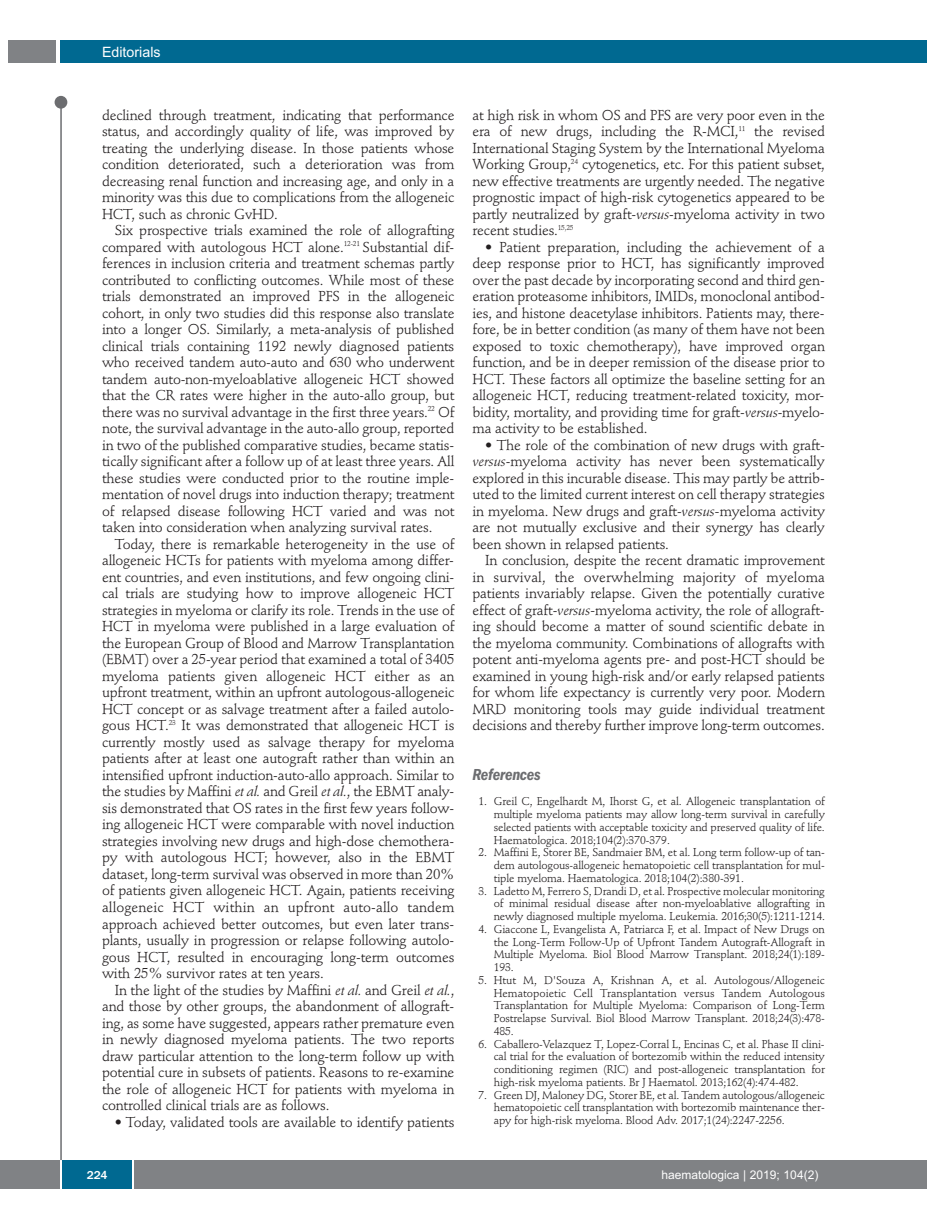
<style>
.page{position:relative;width:927px;height:1225px;background:#fff}
.page>*{position:absolute;margin:0;border:0;box-sizing:border-box;transform-origin:0 0}
.t1{font:italic 600 condensed 16.5px "Franklin Gothic";letter-spacing:-.015em;color:#6c6d70}
.t2{font:14.25px/16.5px "Stempel Schneidler";letter-spacing:-.015em;color:#231f20;text-align:justify}
.t3{font:14.25px "Arial";color:#fff}
.t4{font:12px "Arial";color:#fff}
.t5{font:500 12px "Franklin Gothic";color:#fff}
.t6{font:11.25px/12.8px "Stempel Schneidler";letter-spacing:-.015em;color:#231f20;text-align:justify}
.s1{font-style:italic}
</style>
<div class="page">
<div style="left:911px;top:40px;width:16px;height:22px;background:#006991"></div>
<div style="left:910px;top:1160px;width:17px;height:28px;background:#808285"></div>
<div style="left:60px;top:40px;width:852px;height:22px;background:#006991"></div>
<div style="left:9px;top:40px;width:47px;height:22px;background:#808285"></div>
<div style="left:0;top:1160px;width:911px;height:28px;background:#808285"></div>
<div style="left:62px;top:1160px;width:71px;height:28px;background:#006991"></div>
<hr style="left:60px;top:1160px;width:2px;height:28px;background:#fff">
<svg style="left:133px;top:1160px;width:1px;height:28px"></svg>
<div style="left:55px;top:96px;width:12px;height:13px;background:#6c6d70;border-radius:50%"></div>
<hr style="left:60px;top:99px;width:2px;height:1061px;background:#6c6d70">
<p class="t3" style="left:102px;top:44px;width:60px">Editorials</p>
<p class="t2" style="left:102px;top:108px;width:354px">declined through treatment, indicating that performance status, and accordingly quality of life, was improved by treating the underlying disease. In those patients whose condition deteriorated, such a deterioration was from decreasing renal function and increasing age, and only in a minority was this due to complications from the allogeneic HCT, such as chronic GvHD.</p>
<p class="t2" style="left:102px;top:223px;width:354px;text-indent:13px">Six prospective trials examined the role of allografting compared with autologous HCT alone.<sup>12-21</sup> Substantial dif&shy;ferences in inclusion criteria and treatment schemas partly contributed to conflicting outcomes. While most of these trials demonstrated an improved PFS in the allogeneic cohort, in only two studies did this response also translate into a longer OS. Similarly, a meta-analysis of published clinical trials containing 1192 newly diagnosed patients who received tandem auto-auto and 630 who underwent tandem auto-non-myeloablative allogeneic HCT showed that the CR rates were higher in the auto-allo group, but there was no survival advantage in the first three years.<sup>22</sup> Of note, the survival advantage in the auto-allo group, reported in two of the published comparative studies, became statis&shy;tically significant after a follow up of at least three years. All these studies were conducted prior to the routine imple&shy;mentation of novel drugs into induction therapy; treatment of relapsed disease following HCT varied and was not taken into consideration when analyzing survival rates.</p>
<p class="t2" style="left:102px;top:537px;width:354px;text-indent:13px">Today, there is remarkable heterogeneity in the use of allogeneic HCTs for patients with myeloma among differ&shy;ent countries, and even institutions, and few ongoing clini&shy;cal trials are studying how to improve allogeneic HCT strategies in myeloma or clarify its role. Trends in the use of HCT in myeloma were published in a large evaluation of the European Group of Blood and Marrow Transplantation (EBMT) over a 25-year period that examined a total of 3405 myeloma patients given allogeneic HCT either as an upfront treatment, within an upfront autologous-allogeneic HCT concept or as salvage treatment after a failed autolo&shy;gous HCT.<sup>23</sup> It was demonstrated that allogeneic HCT is currently mostly used as salvage therapy for myeloma patients after at least one autograft rather than within an intensified upfront induction-auto-allo approach. Similar to the studies by Maffini <span class="s1">et al.</span> and Greil <span class="s1">et al.</span>, the EBMT analy&shy;sis demonstrated that OS rates in the first few years follow&shy;ing allogeneic HCT were comparable with novel induction strategies involving new drugs and high-dose chemothera&shy;py with autologous HCT; however, also in the EBMT dataset, long-term survival was observed in more than 20% of patients given allogeneic HCT. Again, patients receiving allogeneic HCT within an upfront auto-allo tandem approach achieved better outcomes, but even later trans&shy;plants, usually in progression or relapse following autolo&shy;gous HCT, resulted in encouraging long-term outcomes with 25% survivor rates at ten years.</p>
<p class="t2" style="left:102px;top:982px;width:354px;text-indent:13px">In the light of the studies by Maffini <span class="s1">et al.</span> and Greil <span class="s1">et al.</span>, and those by other groups, the abandonment of allograft&shy;ing, as some have suggested, appears rather premature even in newly diagnosed myeloma patients. The two reports draw particular attention to the long-term follow up with potential cure in subsets of patients. Reasons to re-examine the role of allogeneic HCT for patients with myeloma in controlled clinical trials are as follows.</p>
<p class="t2" style="left:115px;top:1114px;width:341px">• Today, validated tools are available to identify patients</p>
<p class="t2" style="left:472px;top:108px;width:354px">at high risk in whom OS and PFS are very poor even in the era of new drugs, including the R-MCI,<sup>11</sup> the revised International Staging System by the International Myeloma Working Group,<sup>24</sup> cytogenetics, etc. For this patient subset, new effective treatments are urgently needed. The negative prognostic impact of high-risk cytogenetics appeared to be partly neutralized by graft-<span class="s1">versus</span>-myeloma activity in two recent studies.<sup>15,25</sup></p>
<p class="t2" style="left:472px;top:240px;width:354px;text-indent:13px">• Patient preparation, including the achievement of a deep response prior to HCT, has significantly improved over the past decade by incorporating second and third gen&shy;eration proteasome inhibitors, IMIDs, monoclonal antibod&shy;ies, and histone deacetylase inhibitors. Patients may, there&shy;fore, be in better condition (as many of them have not been exposed to toxic chemotherapy), have improved organ function, and be in deeper remission of the disease prior to HCT. These factors all optimize the baseline setting for an allogeneic HCT, reducing treatment-related toxicity, mor&shy;bidity, mortality, and providing time for graft-<span class="s1">versus</span>-myelo&shy;ma activity to be established.</p>
<p class="t2" style="left:472px;top:438px;width:354px;text-indent:13px">• The role of the combination of new drugs with graft&shy;<span class="s1">versus</span>-myeloma activity has never been systematically explored in this incurable disease. This may partly be attrib&shy;uted to the limited current interest on cell therapy strategies in myeloma. New drugs and graft-<span class="s1">versus-</span>myeloma activity are not mutually exclusive and their synergy has clearly been shown in relapsed patients.</p>
<p class="t2" style="left:472px;top:553px;width:354px;text-indent:13px">In conclusion, despite the recent dramatic improvement in survival, the overwhelming majority of myeloma patients invariably relapse. Given the potentially curative effect of graft-<span class="s1">versus-</span>myeloma activity, the role of allograft&shy;ing should become a matter of sound scientific debate in the myeloma community. Combinations of allografts with potent anti-myeloma agents pre- and post-HCT should be examined in young high-risk and/or early relapsed patients for whom life expectancy is currently very poor. Modern MRD monitoring tools may guide individual treatment decisions and thereby further improve long-term outcomes.</p>
<p class="t1" style="left:472px;top:768px;width:70px">References</p>
<p class="t6" style="left:494px;top:796px;width:333px;text-indent:-15px">1. Greil C, Engelhardt M, Ihorst G, et al. Allogeneic transplantation of multiple myeloma patients may allow long-term survival in carefully selected patients with acceptable toxicity and preserved quality of life.<br>Haematologica. 2018;104(2):370-379.</p>
<p class="t6" style="left:494px;top:847px;width:333px;text-indent:-15px">2. Maffini E, Storer BE, Sandmaier BM, et al. Long term follow-up of tan&shy;dem autologous-allogeneic hematopoietic cell transplantation for mul&shy;tiple myeloma. Haematologica. 2018;104(2):380-391.</p>
<p class="t6" style="left:494px;top:885px;width:333px;text-indent:-15px">3. Ladetto M, Ferrero S, Drandi D, et al. Prospective molecular monitoring of minimal residual disease after non-myeloablative allografting in newly diagnosed multiple myeloma. Leukemia. 2016;30(5):1211-1214.</p>
<p class="t6" style="left:494px;top:923px;width:333px;text-indent:-15px">4. Giaccone L, Evangelista A, Patriarca F, et al. Impact of New Drugs on the Long-Term Follow-Up of Upfront Tandem Autograft-Allograft in Multiple Myeloma. Biol Blood Marrow Transplant. 2018;24(1):189- 193.</p>
<p class="t6" style="left:494px;top:974px;width:333px;text-indent:-15px">5. Htut M, D'Souza A, Krishnan A, et al. Autologous/Allogeneic Hematopoietic Cell Transplantation versus Tandem Autologous Transplantation for Multiple Myeloma: Comparison of Long-Term Postrelapse Survival. Biol Blood Marrow Transplant. 2018;24(3):478- 485.</p>
<p class="t6" style="left:494px;top:1038px;width:333px;text-indent:-15px">6. Caballero-Velazquez T, Lopez-Corral L, Encinas C, et al. Phase II clini&shy;cal trial for the evaluation of bortezomib within the reduced intensity conditioning regimen (RIC) and post-allogeneic transplantation for high-risk myeloma patients. Br J Haematol. 2013;162(4):474-482.</p>
<p class="t6" style="left:494px;top:1089px;width:333px;text-indent:-15px">7. Green DJ, Maloney DG, Storer BE, et al. Tandem autologous/allogeneic hematopoietic cell transplantation with bortezomib maintenance ther&shy;apy for high-risk myeloma. Blood Adv. 2017;1(24):2247-2256.</p>
<p class="t5" style="left:87px;top:1167px;width:22px">224</p>
<p class="t4" style="left:661px;top:1167px;width:158px">haematologica | 2019; 104(2)</p>
</div>
